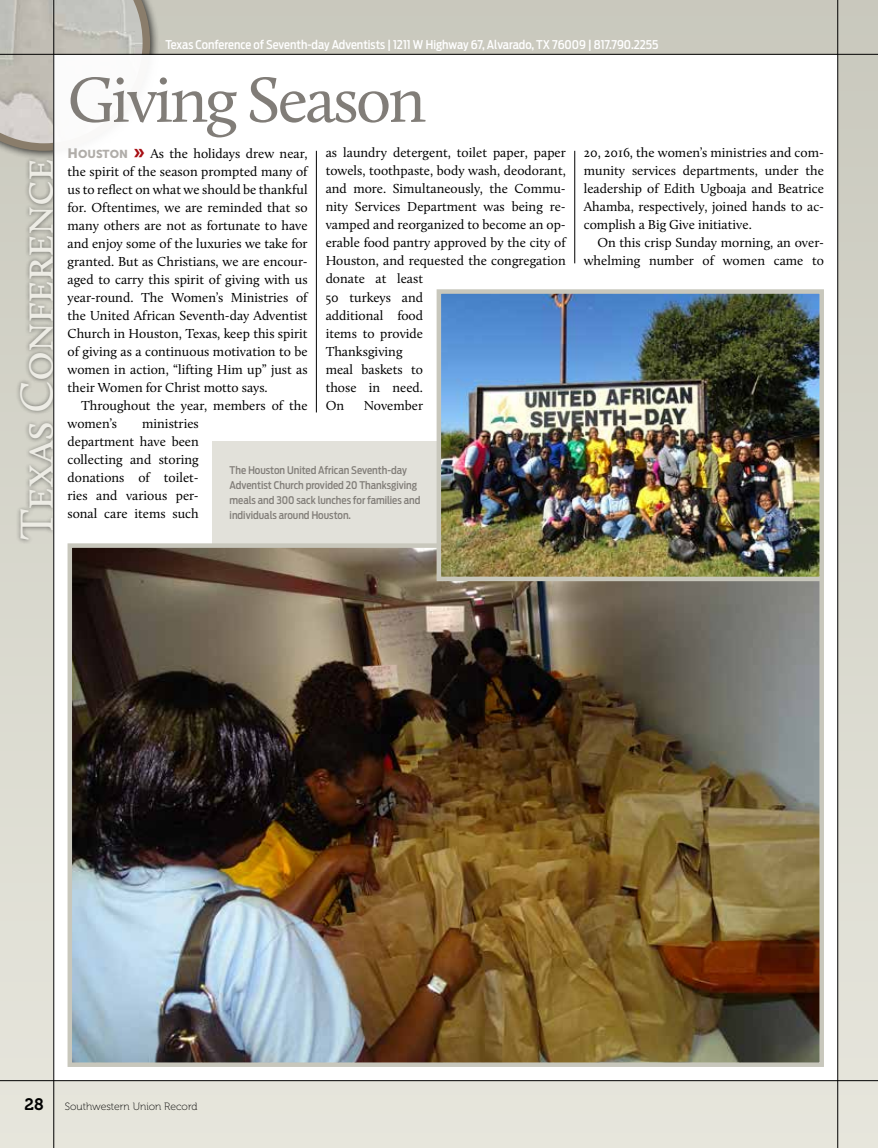
<style>
.page{position:relative;width:878px;height:1148px;background:#fff}
.page>*{position:absolute;margin:0;border:0;box-sizing:border-box;transform-origin:0 0}
.t1{font:66px "Calluna";color:#817d78}
.t2{font:48px "Calluna";letter-spacing:-.02em;color:#edece5}
.t3{font:16.5px "Museo 700";color:#000}
.t4{font:13.5px/18px "Calluna";color:#000;text-align:justify}
.t5{font:500 12px "Antenna Cond";color:#fff}
.t6{font:500 10.5px/15px "Antenna Cond";color:#817d78}
.t7{font:10.5px "Museo 100";color:#000}
.s1{font-family:"Museo Sans 900 SC850";color:#b0ada9}
.s2{font-family:"Museo Sans 900 SC850";font-size:11.55px;color:#b0ada9}
.s3{font-family:"Museo Sans 900";font-size:20.25px;color:#a70e13}
</style>
<div class="page">
<div style="left:0;top:0;width:878px;height:1148px;background:linear-gradient(to bottom,#c7c6bb,#e6e5dc)"></div>
<div style="left:16px;top:155px;width:42px;height:389px;background:#000;opacity:.5"></div>
<div style="left:0;top:0;width:160px;height:161px;background:#000;opacity:.75"></div>
<svg style="left:0;top:0;width:154px;height:154px;background:#bebbb3"></svg>
<div style="left:54px;top:55px;width:784px;height:1025px;background:#fff"></div>
<hr style="left:53px;top:0;width:1px;height:1148px;background:#000">
<hr style="left:837px;top:0;width:1px;height:1148px;background:#000">
<hr style="left:0;top:54px;width:878px;height:1px;background:#000">
<hr style="left:0;top:1080px;width:878px;height:1px;background:#000">
<hr style="left:574px;top:151px;width:1px;height:112px;background:#000">
<hr style="left:316px;top:151px;width:1px;height:261px;background:#000">
<div style="left:212px;top:441px;width:331px;height:126px;background:#e2e1da"></div>
<img style="left:73px;top:548px;width:746px;height:513px">
<div style="left:68px;top:543px;width:756px;height:523px;border:4px solid #c8c7bc"></div>
<img style="left:441px;top:294px;width:378px;height:282px">
<div style="left:436px;top:289px;width:388px;height:292px;border:4px solid #c8c7bc"></div>
<p class="t5" style="left:165px;top:38px;width:494px">Texas Conference of Seventh-day Adventists | 1211 W Highway 67, Alvarado, TX 76009 | 817.790.2255</p>
<h2 class="t2" style="left:8px;top:540px;width:383px;rotate:-90deg">Texas Conference</h2>
<h1 class="t1" style="left:68px;top:60px;width:360px">Giving Season</h1>
<p class="t4" style="left:325px;top:144px;width:243px;text-align:left">as laundry detergent, toilet paper, paper towels, toothpaste, body wash, deodorant, and more. Simultaneously, the Commu&shy;nity Services Department was being re&shy;vamped and reorganized to become an op&shy;erable food pantry approved by the city of<br>Houston, and requested the congregation donate at least<br>50 turkeys and<br>additional food<br>items to provide<br>Thanksgiving<br>meal baskets to<br>those in need.<br>On</p>
<p class="t4" style="left:68px;top:144px;width:243px"><span class="s1">H</span> <span class="s2">OUSTON</span> <span class="s3">»</span> As the holidays drew near, the spirit of the season prompted many of us to reflect on what we should be thankful for. Oftentimes, we are reminded that so many others are not as fortunate to have and enjoy some of the luxuries we take for granted. But as Christians, we are encour&shy;aged to carry this spirit of giving with us year-round. The Women’s Ministries of the United African Seventh-day Adventist Church in Houston, Texas, keep this spirit of giving as a continuous motivation to be women in action, “lifting Him up” just as their Women for Christ motto says.</p>
<p class="t4" style="left:68px;top:396px;width:242px;text-indent:14px">Throughout the year, members of the women’s</p>
<p class="t4" style="left:364px;top:396px;width:61px">November</p>
<p class="t4" style="left:68px;top:414px;width:133px;text-indent:75px">ministries department have been collecting and storing donations of toilet&shy;ries and various per&shy;sonal care items such</p>
<p class="t6" style="left:230px;top:462px;width:192px">The Houston United African Seventh-day Adventist Church provided 20 Thanksgiving meals and 300 sack lunches for families and individuals around Houston.</p>
<p class="t4" style="left:583px;top:144px;width:242px">20, 2016, the women’s ministries and com&shy;munity services departments, under the leadership of Edith Ugboaja and Beatrice Ahamba, respectively, joined hands to ac&shy;complish a Big Give initiative.</p>
<p class="t4" style="left:583px;top:234px;width:242px;text-align:right">On this crisp Sunday morning, an over&shy;whelming number of women came to</p>
<p class="t3" style="left:24px;top:1095px;width:21px">28</p>
<p class="t7" style="left:65px;top:1100px;width:134px">Southwestern Union Record</p>
</div>
